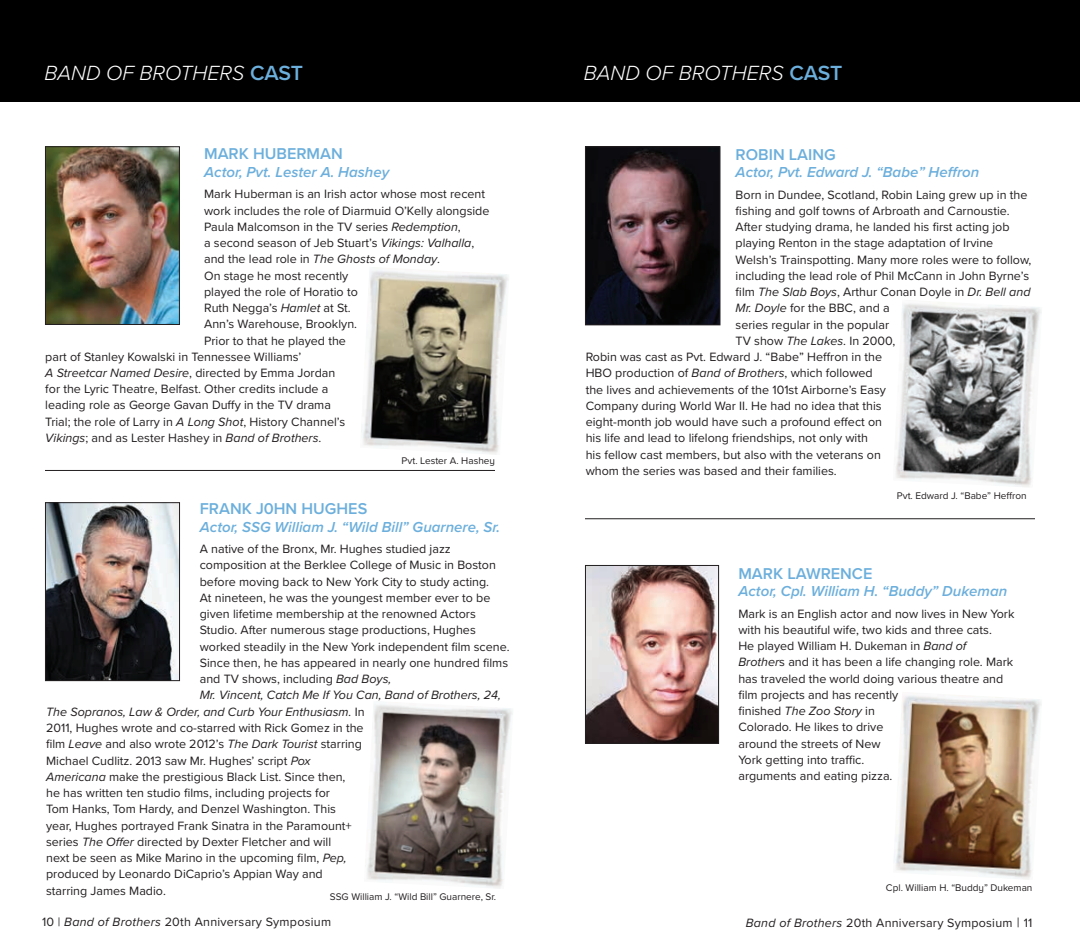
<style>
.page{position:relative;width:1080px;height:945px;background:#fff}
.page>*{position:absolute;margin:0;border:0;box-sizing:border-box;transform-origin:0 0}
.t1{font:italic 300 21.25px "Proxima Nova";color:#fff}
.t2{font:600 16.25px "Proxima Nova";color:#6cafdc}
.t3{font:italic 600 15px "Proxima Nova";color:#6cafdc}
.t4{font:12.5px/16.2px "Proxima Nova";color:#231f20}
.t5{font:italic 12.5px "Proxima Nova";color:#231f20}
.t6{font:12.5px "Proxima Nova";letter-spacing:.02em;color:#231f20}
.t7{font:10px "Proxima Nova";color:#231f20}
.s1{font-weight:600;font-style:normal;color:#6cafdc}
.s2{font-style:italic}
.s3{font-style:normal}
.s4{font-size:13.75px}
</style>
<div class="page">
<img style="left:47px;top:148px;width:131px;height:175px">
<div style="left:45px;top:146px;width:135px;height:179px;border:1px solid #231f20"></div>
<img style="left:587px;top:148px;width:131px;height:175px">
<div style="left:585px;top:146px;width:135px;height:179px;border:1px solid #231f20"></div>
<hr style="left:45px;top:470px;width:450px;height:1px;background:#231f20">
<hr style="left:585px;top:518px;width:450px;height:1px;background:#231f20">
<img style="left:47px;top:504px;width:131px;height:175px">
<div style="left:45px;top:502px;width:135px;height:179px;border:1px solid #231f20"></div>
<div style="left:0;top:0;width:1080px;height:101px;background:#000"></div>
<img style="left:587px;top:567px;width:130px;height:175px">
<div style="left:585px;top:565px;width:134px;height:179px;border:1px solid #231f20"></div>
<img style="left:361px;top:270px;width:148px;height:184px">
<img style="left:367px;top:704px;width:146px;height:185px">
<img style="left:895px;top:303px;width:147px;height:184px">
<img style="left:894px;top:695px;width:148px;height:184px">
<h1 class="t1" style="left:44px;top:57px;width:260px">BAND OF BROTHERS <span class="s1">CAST</span></h1>
<h1 class="t1" style="left:584px;top:57px;width:260px">BAND OF BROTHERS <span class="s1">CAST</span></h1>
<h2 class="t2" style="left:204px;top:142px;width:140px">MARK HUBERMAN</h2>
<p class="t3" style="left:204px;top:161px;width:187px">Actor, Pvt. Lester A. Hashey</p>
<p class="t4" style="left:204px;top:185px;width:282px">Mark Huberman is an Irish actor whose most recent</p>
<p class="t4" style="left:204px;top:202px;width:287px">work includes the role of Diarmuid O’Kelly alongside</p>
<p class="t4" style="left:204px;top:218px;width:258px">Paula Malcomson in the TV series <span class="s2">Redemption</span>,</p>
<p class="t4" style="left:204px;top:234px;width:272px">a second season of Jeb Stuart’s <span class="s2">Vikings: Valhalla</span>,</p>
<p class="t4" style="left:204px;top:250px;width:238px">and the lead role in <span class="s2">The Ghosts of Monday</span>.</p>
<p class="t4" style="left:204px;top:267px;width:146px">On stage he most recently</p>
<p class="t4" style="left:204px;top:283px;width:155px">played the role of Horatio to</p>
<p class="t4" style="left:204px;top:299px;width:148px">Ruth Negga’s <span class="s2">Hamlet</span> at St.</p>
<p class="t4" style="left:204px;top:315px;width:154px">Ann’s Warehouse, Brooklyn.</p>
<p class="t4" style="left:204px;top:332px;width:143px">Prior to that he played the</p>
<p class="t4" style="left:45px;top:348px;width:258px">part of Stanley Kowalski in Tennessee Williams’</p>
<p class="t5" style="left:45px;top:363px;width:292px">A Streetcar Named Desire<span class="s3">, directed by Emma Jordan</span></p>
<p class="t4" style="left:45px;top:380px;width:285px">for the Lyric Theatre, Belfast. Other credits include a</p>
<p class="t4" style="left:45px;top:396px;width:287px">leading role as George Gavan Duffy in the TV drama</p>
<p class="t4" style="left:45px;top:413px;width:301px">Trial; the role of Larry in <span class="s2">A Long Shot</span>, History Channel’s</p>
<p class="t5" style="left:45px;top:428px;width:278px">Vikings<span class="s3">; and as Lester Hashey in</span> Band of Brothers<span class="s3">.</span></p>
<p class="t7" style="left:402px;top:453px;width:95px">Pvt. Lester A. Hashey</p>
<h2 class="t2" style="left:200px;top:497px;width:169px">FRANK J0HN HUGHES</h2>
<p class="t3" style="left:200px;top:516px;width:302px">Actor, SSG William J. “Wild Bill” Guarnere, Sr.</p>
<p class="t4" style="left:200px;top:540px;width:253px">A native of the Bronx, Mr. Hughes studied jazz</p>
<p class="t4" style="left:200px;top:556px;width:298px">composition at the Berklee College of Music in Boston</p>
<p class="t4" style="left:200px;top:573px;width:291px">before moving back to New York City to study acting.</p>
<p class="t4" style="left:200px;top:589px;width:292px">At nineteen, he was the youngest member ever to be</p>
<p class="t4" style="left:200px;top:605px;width:278px">given lifetime membership at the renowned Actors</p>
<p class="t4" style="left:200px;top:621px;width:278px">Studio. After numerous stage productions, Hughes</p>
<p class="t4" style="left:200px;top:638px;width:311px">worked steadily in the New York independent film scene.</p>
<p class="t4" style="left:200px;top:654px;width:310px">Since then, he has appeared in nearly one hundred films</p>
<p class="t4" style="left:200px;top:670px;width:193px">and TV shows, including <span class="s2">Bad Boys,</span></p>
<p class="t5" style="left:200px;top:686px;width:303px">Mr. Vincent, Catch Me If You Can, Band of Brothers, 24,</p>
<p class="t5" style="left:46px;top:702px;width:320px">The Sopranos, Law &amp; Order, and Curb Your Enthusiasm. <span class="s3">In</span></p>
<p class="t4" style="left:46px;top:719px;width:319px">2011, Hughes wrote and co-starred with Rick Gomez in the</p>
<p class="t4" style="left:46px;top:735px;width:317px">film <span class="s2">Leave</span> and also wrote 2012’s <span class="s2">The Dark Tourist</span> starring</p>
<p class="t4" style="left:46px;top:752px;width:266px">Michael Cudlitz. 2013 saw Mr. Hughes’ script <span class="s2">Pox</span></p>
<p class="t4" style="left:46px;top:768px;width:301px"><span class="s2">Americana</span> make the prestigious Black List. Since then,</p>
<p class="t4" style="left:46px;top:784px;width:285px">he has written ten studio films, including projects for</p>
<p class="t4" style="left:46px;top:800px;width:291px">Tom Hanks, Tom Hardy, and Denzel Washington. This</p>
<p class="t4" style="left:46px;top:817px;width:307px">year, Hughes portrayed Frank Sinatra in the Paramount+</p>
<p class="t4" style="left:46px;top:833px;width:287px">series <span class="s2">The Offer</span> directed by Dexter Fletcher and will</p>
<p class="t4" style="left:46px;top:849px;width:302px">next be seen as Mike Marino in the upcoming film, <span class="s2">Pep,</span></p>
<p class="t4" style="left:46px;top:865px;width:278px">produced by Leonardo DiCaprio’s Appian Way and</p>
<p class="t4" style="left:46px;top:882px;width:121px">starring James Madio.</p>
<p class="t7" style="left:330px;top:889px;width:168px">SSG William J. “Wild Bill” Guarnere, Sr.</p>
<h2 class="t2" style="left:736px;top:142px;width:102px">ROBIN LAING</h2>
<p class="t3" style="left:736px;top:161px;width:245px">Actor, Pvt. Edward J. “Babe” Heffron</p>
<p class="t4" style="left:736px;top:186px;width:293px">Born in Dundee, Scotland, Robin Laing grew up in the</p>
<p class="t4" style="left:736px;top:202px;width:276px">fishing and golf towns of Arbroath and Carnoustie.</p>
<p class="t4" style="left:736px;top:218px;width:275px">After studying drama, he landed his first acting job</p>
<p class="t4" style="left:736px;top:234px;width:259px">playing Renton in the stage adaptation of Irvine</p>
<p class="t4" style="left:736px;top:251px;width:297px">Welsh’s Trainspotting. Many more roles were to follow,</p>
<p class="t4" style="left:736px;top:267px;width:295px">including the lead role of Phil McCann in John Byrne’s</p>
<p class="t4" style="left:736px;top:283px;width:296px">film <span class="s2">The Slab Boys</span>, Arthur Conan Doyle in <span class="s2">Dr. Bell and</span></p>
<p class="t4" style="left:736px;top:299px;width:156px"><span class="s2">Mr. Doyle</span> for the BBC, and a</p>
<p class="t4" style="left:736px;top:316px;width:155px">series regular in the popular</p>
<p class="t4" style="left:736px;top:332px;width:161px">TV show <span class="s2">The Lakes</span>. In 2000,</p>
<p class="t4" style="left:586px;top:348px;width:298px">Robin was cast as Pvt. Edward J. “Babe” Heffron in the</p>
<p class="t4" style="left:586px;top:364px;width:289px">HBO production of <span class="s2">Band of Brothers</span>, which followed</p>
<p class="t4" style="left:586px;top:381px;width:302px">the lives and achievements of the 101st Airborne’s Easy</p>
<p class="t4" style="left:586px;top:397px;width:298px">Company during World War II. He had no idea that this</p>
<p class="t4" style="left:586px;top:413px;width:298px">eight-month job would have such a profound effect on</p>
<p class="t4" style="left:586px;top:429px;width:284px">his life and lead to lifelong friendships, not only with</p>
<p class="t4" style="left:586px;top:446px;width:297px">his fellow cast members, but also with the veterans on</p>
<p class="t4" style="left:586px;top:462px;width:253px">whom the series was based and their families.</p>
<p class="t7" style="left:897px;top:488px;width:131px">Pvt. Edward J. “Babe” Heffron</p>
<h2 class="t2" style="left:738px;top:561px;width:135px">MARK LAWRENCE</h2>
<p class="t3" style="left:738px;top:580px;width:270px">Actor, Cpl. William H. “Buddy” Dukeman</p>
<p class="t4" style="left:738px;top:605px;width:278px">Mark is an English actor and now lives in New York with his beautiful wife, two kids and three cats.<br>He played William H. Dukeman in <span class="s2">Band of Brother</span>s and it has been a life changing role. Mark has traveled the world doing various theatre and film projects and has recently<br>finished <span class="s2">The Zoo Story</span> in<br>Colorado. He likes to drive<br>around the streets of New<br>York getting into traffic.<br>arguments and eating pizza.</p>
<p class="t7" style="left:886px;top:880px;width:148px">Cpl. William H. “Buddy” Dukeman</p>
<p class="t6" style="left:42px;top:913px;width:291px">10 | <span class="s2">Band of Brothers</span> 20th Anniversary Symposium</p>
<p class="t6" style="left:746px;top:914px;width:288px"><span class="s2">Band of Brothers</span> 20th Anniversary Symposium <span class="s4">|</span> 11</p>
</div>
